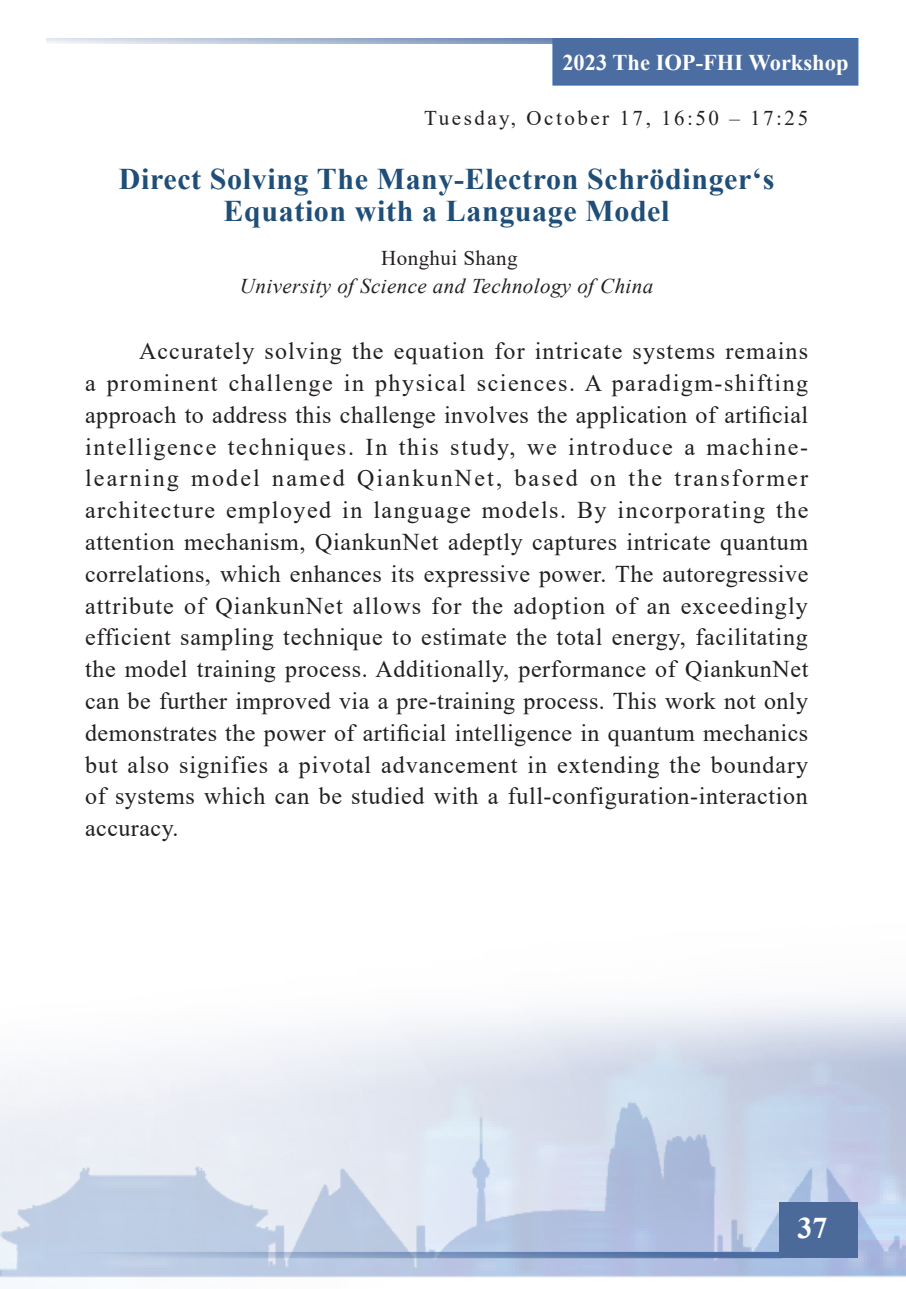
<style>
.page{position:relative;width:906px;height:1289px;background:#fff}
.page>*{position:absolute;margin:0;border:0;box-sizing:border-box;transform-origin:0 0}
.t1{font:700 30px/31.8px "Times New Roman";letter-spacing:.02em;color:#1f4e78;text-align:center}
.t2{font:700 30px "Times New Roman";color:#fff}
.t3{font:24px/31.8px "Times New Roman";letter-spacing:.025em;color:#231f20;text-align:justify}
.t4{font:700 22.5px "Times New Roman";color:#fff}
.t5{font:italic 21px "Times New Roman";letter-spacing:.02em;color:#231f20}
.t6{font:21px "Times New Roman";letter-spacing:.12em;color:#231f20}
.t7{font:21px "Times New Roman";letter-spacing:.02em;color:#231f20}
</style>
<div class="page">
<img style="left:64px;top:999px;width:842px;height:279px">
<img style="left:0;top:1069px;width:64px;height:209px">
<div style="left:779px;top:1201px;width:79px;height:56px;background:#4b6a99"></div>
<div style="left:553px;top:38px;width:305px;height:47px;background:#4c6da1;border:1px solid #3170b7"></div>
<svg style="left:46px;top:38px;width:611px;height:6px"></svg>
<svg style="left:46px;top:1252px;width:733px;height:5px;background:#819ac0"></svg>
<p class="t4" style="left:562px;top:46px;width:288px">2023 The IOP-FHI Workshop</p>
<p class="t6" style="left:424px;top:103px;width:385px">Tuesday, October 17, 16:50 – 17:25</p>
<p class="t1" style="left:119px;top:162px;width:657px">Direct Solving The Many-Electron Schrödinger‘s<br>Equation with a Language Model</p>
<p class="t7" style="left:381px;top:243px;width:138px">Honghui Shang</p>
<p class="t5" style="left:240px;top:271px;width:415px">University of Science and Technology of China</p>
<p class="t3" style="left:85px;top:334px;width:725px;text-indent:54px">Accurately solving the equation for intricate systems remains a prominent challenge in physical sciences. A paradigm-shifting approach to address this challenge involves the application of artificial intelligence techniques. In this study, we introduce a machine&shy;learning model named QiankunNet, based on the transformer architecture employed in language models. By incorporating the attention mechanism, QiankunNet adeptly captures intricate quantum correlations, which enhances its expressive power. The autoregressive attribute of QiankunNet allows for the adoption of an exceedingly efficient sampling technique to estimate the total energy, facilitating the model training process. Additionally, performance of QiankunNet can be further improved via a pre-training process. This work not only demonstrates the power of artificial intelligence in quantum mechanics but also signifies a pivotal advancement in extending the boundary of systems which can be studied with a full-configuration-interaction accuracy.</p>
<p class="t2" style="left:797px;top:1205px;width:31px">37</p>
</div>
